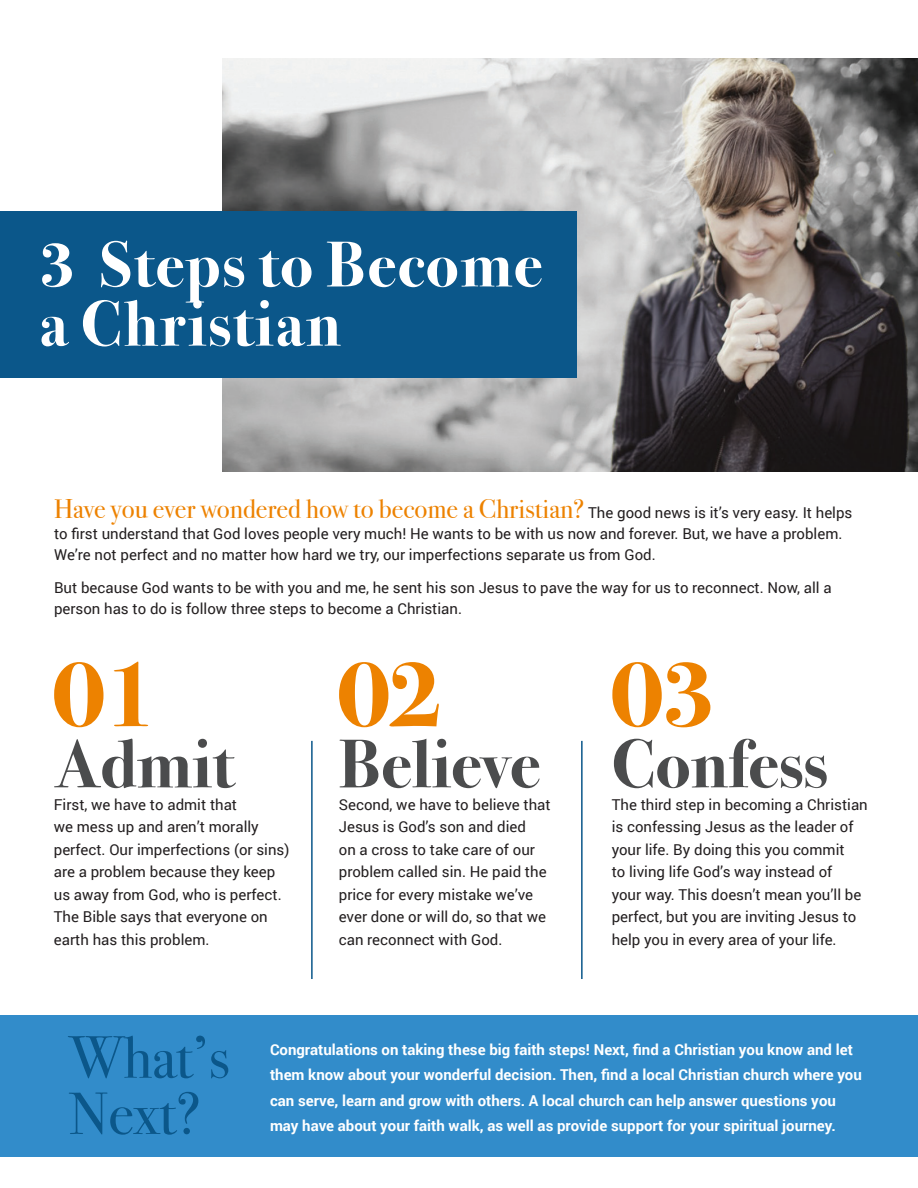
<style>
.page{position:relative;width:918px;height:1188px;background:#fff}
.page>*{position:absolute;margin:0;border:0;box-sizing:border-box;transform-origin:0 0}
.t1{font:700 96px "Bodoni Svty Two ITCTT";color:#ed8200}
.t2{font:700 69px "Bodoni Svty Two ITCTT";color:#4b4c4d}
.t3{font:700 64.8px/59.2px "Bodoni Svty Two ITCTT";letter-spacing:.025em;color:#fff}
.t4{font:59.55px/56.2px "Bodoni Svty Two ITCTT";color:#0b578a}
.t5{font:27px "Bodoni Svty Two ITCTT";color:#ed8200}
.t6{font:15px/22.5px "Roboto";color:#231f20}
.t7{font:700 15px/25.5px "Roboto";color:#fff}
.s1{font-family:"Roboto";font-size:15px;color:#231f20}
</style>
<div class="page">
<hr style="left:311px;top:741px;width:2px;height:238px;background:#0b578a">
<hr style="left:581px;top:741px;width:2px;height:238px;background:#0b578a">
<img style="left:222px;top:58px;width:696px;height:413px">
<div style="left:0;top:212px;width:577px;height:166px;background:#0b578a"></div>
<div style="left:0;top:1015px;width:918px;height:141px;background:#328cca"></div>
<p class="t3" style="left:39px;top:230px;width:505px">3 Steps to Become a Christian</p>
<p class="t5" style="left:54px;top:486px;width:800px">Have you ever wondered how to become a Christian? <span class="s1">The good news is it’s very easy. It helps</span></p>
<p class="t6" style="left:54px;top:522px;width:790px;line-height:21px">to first understand that God loves people very much! He wants to be with us now and forever. But, we have a problem.<br>We’re not perfect and no matter how hard we try, our imperfections separate us from God.</p>
<p class="t6" style="left:54px;top:576px;width:779px;line-height:21px">But because God wants to be with you and me, he sent his son Jesus to pave the way for us to reconnect. Now, all a person has to do is follow three steps to become a Christian.</p>
<p class="t1" style="left:52px;top:614px;width:107px">01</p>
<p class="t1" style="left:337px;top:614px;width:107px">02</p>
<p class="t1" style="left:610px;top:614px;width:107px">03</p>
<p class="t2" style="left:54px;top:707px;width:182px">Admit</p>
<p class="t6" style="left:54px;top:793px;width:237px">First, we have to admit that<br>we mess up and aren’t morally perfect. Our imperfections (or sins) are a problem because they keep us away from God, who is perfect.<br>The Bible says that everyone on earth has this problem.</p>
<p class="t2" style="left:339px;top:707px;width:203px">Believe</p>
<p class="t6" style="left:339px;top:793px;width:213px">Second, we have to believe that<br>Jesus is God’s son and died<br>on a cross to take care of our problem called sin. He paid the price for every mistake we’ve ever done or will do, so that we can reconnect with God.</p>
<p class="t2" style="left:612px;top:707px;width:217px">Confess</p>
<p class="t6" style="left:612px;top:793px;width:258px">The third step in becoming a Christian is confessing Jesus as the leader of your life. By doing this you commit<br>to living life God’s way instead of<br>your way. This doesn’t mean you’ll be perfect, but you are inviting Jesus to help you in every area of your life.</p>
<p class="t4" style="left:69px;top:1023px;width:162px">What’s<br>Next?</p>
<p class="t7" style="left:270px;top:1036px;width:593px">Congratulations on taking these big faith steps! Next, find a Christian you know and let them know about your wonderful decision. Then, find a local Christian church where you can serve, learn and grow with others. A local church can help answer questions you may have about your faith walk, as well as provide support for your spiritual journey.</p>
</div>
